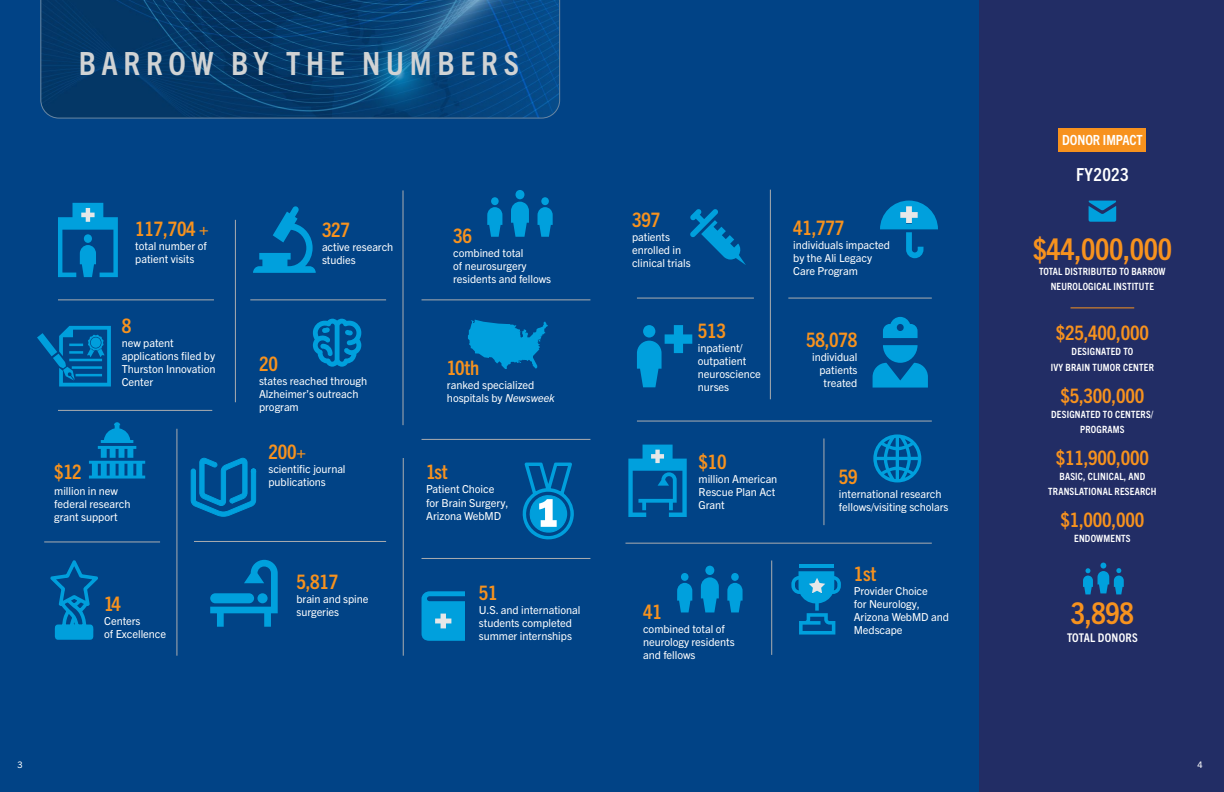
<style>
.page{position:relative;width:1224px;height:792px;background:#fff}
.page>*{position:absolute;margin:0;border:0;box-sizing:border-box;transform-origin:0 0}
.t1{font:700 condensed 32px "Trade Gothic Next LT Pro";letter-spacing:.18em;color:#d1d3d4}
.t2{font:700 condensed 30px "Trade Gothic Next LT Pro";letter-spacing:-.01em;color:#f7921e}
.t3{font:700 condensed 20px "Trade Gothic Next LT Pro";letter-spacing:-.01em;color:#f7921e}
.t4{font:700 condensed 18px "Trade Gothic Next LT Pro";letter-spacing:.02em;color:#fff}
.t5{font:700 condensed 14px "Trade Gothic Next LT Pro";color:#fff}
.t6{font:700 condensed 12px "Trade Gothic Next LT Pro";letter-spacing:.02em;color:#fff}
.t7{font:11px/13px "Trade Gothic Next LT Pro";letter-spacing:-.005em;color:#fff}
.t8{font:700 condensed 10px/15px "Trade Gothic Next LT Pro";letter-spacing:.02em;color:#fff;text-align:center}
.t9{font:9px "Trade Gothic Next LT Pro";color:#fff}
.s1{font-style:italic}
</style>
<div class="page">
<div style="left:0;top:0;width:621px;height:792px;background:#014386"></div>
<hr style="left:194px;top:541px;width:192px;height:1px;background:#abadb0">
<hr style="left:422px;top:558px;width:168px;height:1px;background:#abadb0">
<hr style="left:58px;top:410px;width:154px;height:1px;background:#abadb0">
<hr style="left:422px;top:300px;width:168px;height:1px;background:#abadb0">
<hr style="left:422px;top:439px;width:168px;height:1px;background:#abadb0">
<hr style="left:250px;top:300px;width:136px;height:1px;background:#abadb0">
<hr style="left:177px;top:429px;width:1px;height:227px;background:#abadb0">
<hr style="left:403px;top:458px;width:1px;height:198px;background:#abadb0">
<svg style="left:210px;top:560px;width:68px;height:67px"></svg>
<hr style="left:58px;top:300px;width:156px;height:1px;background:#abadb0">
<hr style="left:235px;top:220px;width:1px;height:182px;background:#abadb0">
<svg style="left:313px;top:319px;width:48px;height:48px"></svg>
<svg style="left:468px;top:320px;width:80px;height:49px"></svg>
<hr style="left:403px;top:190px;width:1px;height:235px;background:#abadb0">
<svg style="left:50px;top:560px;width:48px;height:80px"></svg>
<svg style="left:89px;top:422px;width:56px;height:57px"></svg>
<svg style="left:522px;top:462px;width:52px;height:78px"></svg>
<svg style="left:191px;top:458px;width:65px;height:59px"></svg>
<hr style="left:44px;top:542px;width:116px;height:1px;background:#abadb0">
<svg style="left:253px;top:206px;width:63px;height:67px"></svg>
<svg style="left:511px;top:190px;width:18px;height:47px"></svg>
<svg style="left:487px;top:197px;width:15px;height:40px"></svg>
<svg style="left:538px;top:197px;width:15px;height:40px"></svg>
<svg style="left:58px;top:203px;width:60px;height:74px"></svg>
<svg style="left:422px;top:591px;width:43px;height:50px;background:#0e9ad4"></svg>
<svg style="left:37px;top:326px;width:74px;height:61px"></svg>
<svg style="left:41px;top:0;width:519px;height:118px"></svg>
<div style="left:603px;top:0;width:614px;height:792px;background:#014386"></div>
<hr style="left:637px;top:421px;width:295px;height:1px;background:#abadb0">
<hr style="left:637px;top:298px;width:117px;height:1px;background:#abadb0">
<hr style="left:788px;top:298px;width:144px;height:1px;background:#abadb0">
<hr style="left:625px;top:543px;width:307px;height:1px;background:#abadb0">
<svg style="left:637px;top:325px;width:55px;height:62px"></svg>
<hr style="left:770px;top:190px;width:1px;height:209px;background:#abadb0">
<hr style="left:824px;top:438px;width:1px;height:87px;background:#abadb0">
<hr style="left:772px;top:560px;width:1px;height:95px;background:#abadb0">
<svg style="left:690px;top:209px;width:56px;height:56px"></svg>
<svg style="left:873px;top:434px;width:48px;height:48px"></svg>
<svg style="left:701px;top:566px;width:18px;height:46px"></svg>
<svg style="left:677px;top:573px;width:15px;height:39px"></svg>
<svg style="left:727px;top:573px;width:16px;height:39px"></svg>
<hr style="left:800px;top:564px;width:34px;height:4px;background:#00a0dd">
<svg style="left:791px;top:571px;width:50px;height:64px"></svg>
<svg style="left:628px;top:445px;width:59px;height:72px"></svg>
<svg style="left:880px;top:201px;width:58px;height:57px"></svg>
<svg style="left:873px;top:345px;width:55px;height:43px"></svg>
<svg style="left:883px;top:317px;width:35px;height:21px"></svg>
<div style="left:979px;top:0;width:245px;height:792px;background:#222d65"></div>
<div style="left:1058px;top:128px;width:88px;height:24px;background:#f7921e"></div>
<svg style="left:1088px;top:201px;width:29px;height:21px"></svg>
<hr style="left:1071px;top:308px;width:63px;height:1px;background:#f7921e">
<svg style="left:1083px;top:563px;width:41px;height:31px"></svg>
<h1 class="t1" style="left:79px;top:42px;width:442px">BARROW BY THE NUMBERS</h1>
<h3 class="t3" style="left:135px;top:215px;width:75px">117,704 +</h3>
<p class="t7" style="left:135px;top:239px;width:73px">total number of patient visits</p>
<h3 class="t3" style="left:122px;top:312px;width:11px">8</h3>
<p class="t7" style="left:122px;top:335px;width:95px">new patent applications filed by<br>Thurston Innovation<br>Center</p>
<h3 class="t3" style="left:54px;top:458px;width:29px">$12</h3>
<p class="t7" style="left:54px;top:484px;width:78px">million in new federal research grant support</p>
<h3 class="t3" style="left:104px;top:590px;width:18px">14</h3>
<p class="t7" style="left:104px;top:614px;width:63px">Centers<br>of Excellence</p>
<h3 class="t3" style="left:322px;top:217px;width:30px">327</h3>
<p class="t7" style="left:322px;top:240px;width:73px">active research studies</p>
<h3 class="t3" style="left:259px;top:350px;width:20px">20</h3>
<p class="t7" style="left:259px;top:374px;width:110px">states reached through<br>Alzheimer’s outreach program</p>
<h3 class="t3" style="left:269px;top:438px;width:39px">200+</h3>
<p class="t7" style="left:269px;top:462px;width:79px">scientific journal publications</p>
<h3 class="t3" style="left:296px;top:568px;width:43px">5,817</h3>
<p class="t7" style="left:296px;top:592px;width:74px">brain and spine surgeries</p>
<h3 class="t3" style="left:453px;top:222px;width:20px">36</h3>
<p class="t7" style="left:453px;top:246px;width:99px">combined total<br>of neurosurgery residents and fellows</p>
<h3 class="t3" style="left:447px;top:354px;width:34px">10th</h3>
<p class="t7" style="left:447px;top:378px;width:109px">ranked specialized hospitals by <span class="s1">Newsweek</span></p>
<h3 class="t3" style="left:426px;top:458px;width:23px">1st</h3>
<p class="t7" style="left:426px;top:481px;width:84px;line-height:14px">Patient Choice for Brain Surgery,</p>
<p class="t7" style="left:426px;top:509px;width:77px">Arizona WebMD</p>
<h3 class="t3" style="left:479px;top:579px;width:20px">51</h3>
<p class="t7" style="left:479px;top:602px;width:103px">U.S. and international students completed summer internships</p>
<p class="t9" style="left:18px;top:759px;width:7px">3</p>
<h3 class="t3" style="left:632px;top:207px;width:30px">397</h3>
<p class="t7" style="left:632px;top:230px;width:60px">patients enrolled in clinical trials</p>
<h3 class="t3" style="left:698px;top:317px;width:30px">513</h3>
<p class="t7" style="left:698px;top:340px;width:65px">inpatient/ outpatient neuroscience nurses</p>
<h3 class="t3" style="left:793px;top:215px;width:53px">41,777</h3>
<p class="t7" style="left:793px;top:238px;width:98px">individuals impacted by the Ali Legacy<br>Care Program</p>
<h3 class="t3" style="left:806px;top:326px;width:53px">58,078</h3>
<p class="t7" style="left:812px;top:350px;width:47px;text-align:right">individual patients treated</p>
<h3 class="t3" style="left:699px;top:449px;width:30px">$10</h3>
<p class="t7" style="left:699px;top:472px;width:80px">million American<br>Rescue Plan Act<br>Grant</p>
<h3 class="t3" style="left:643px;top:598px;width:20px">41</h3>
<p class="t7" style="left:643px;top:621px;width:93px">combined total of neurology residents and fellows</p>
<h3 class="t3" style="left:839px;top:463px;width:20px">59</h3>
<p class="t7" style="left:839px;top:487px;width:111px">international research fellows/visiting scholars</p>
<h3 class="t3" style="left:854px;top:560px;width:24px">1st</h3>
<p class="t7" style="left:854px;top:584px;width:97px">Provider Choice<br>for Neurology,<br>Arizona WebMD and<br>Medscape</p>
<p class="t5" style="left:1062px;top:130px;width:82px">DONOR IMPACT</p>
<h3 class="t4" style="left:1076px;top:162px;width:54px">FY2023</h3>
<h2 class="t2" style="left:1033px;top:229px;width:141px">$44,000,000</h2>
<p class="t8" style="left:1039px;top:263px;width:128px">TOTAL DISTRIBUTED TO BARROW<br>NEUROLOGICAL INSTITUTE</p>
<h3 class="t3" style="left:1056px;top:319px;width:94px">$25,400,000</h3>
<p class="t8" style="left:1051px;top:343px;width:105px;line-height:16px">DESIGNATED TO<br>IVY BRAIN TUMOR CENTER</p>
<h3 class="t3" style="left:1061px;top:382px;width:85px">$5,300,000</h3>
<p class="t8" style="left:1051px;top:406px;width:104px">DESIGNATED TO CENTERS/<br>PROGRAMS</p>
<h3 class="t3" style="left:1056px;top:444px;width:94px">$11,900,000</h3>
<p class="t8" style="left:1048px;top:468px;width:110px">BASIC, CLINICAL, AND<br>TRANSLATIONAL RESEARCH</p>
<h3 class="t3" style="left:1061px;top:506px;width:85px">$1,000,000</h3>
<p class="t8" style="left:1074px;top:530px;width:58px">ENDOWMENTS</p>
<h2 class="t2" style="left:1071px;top:593px;width:64px">3,898</h2>
<p class="t6" style="left:1067px;top:630px;width:72px">TOTAL DONORS</p>
<p class="t9" style="left:1197px;top:759px;width:7px">4</p>
</div>
